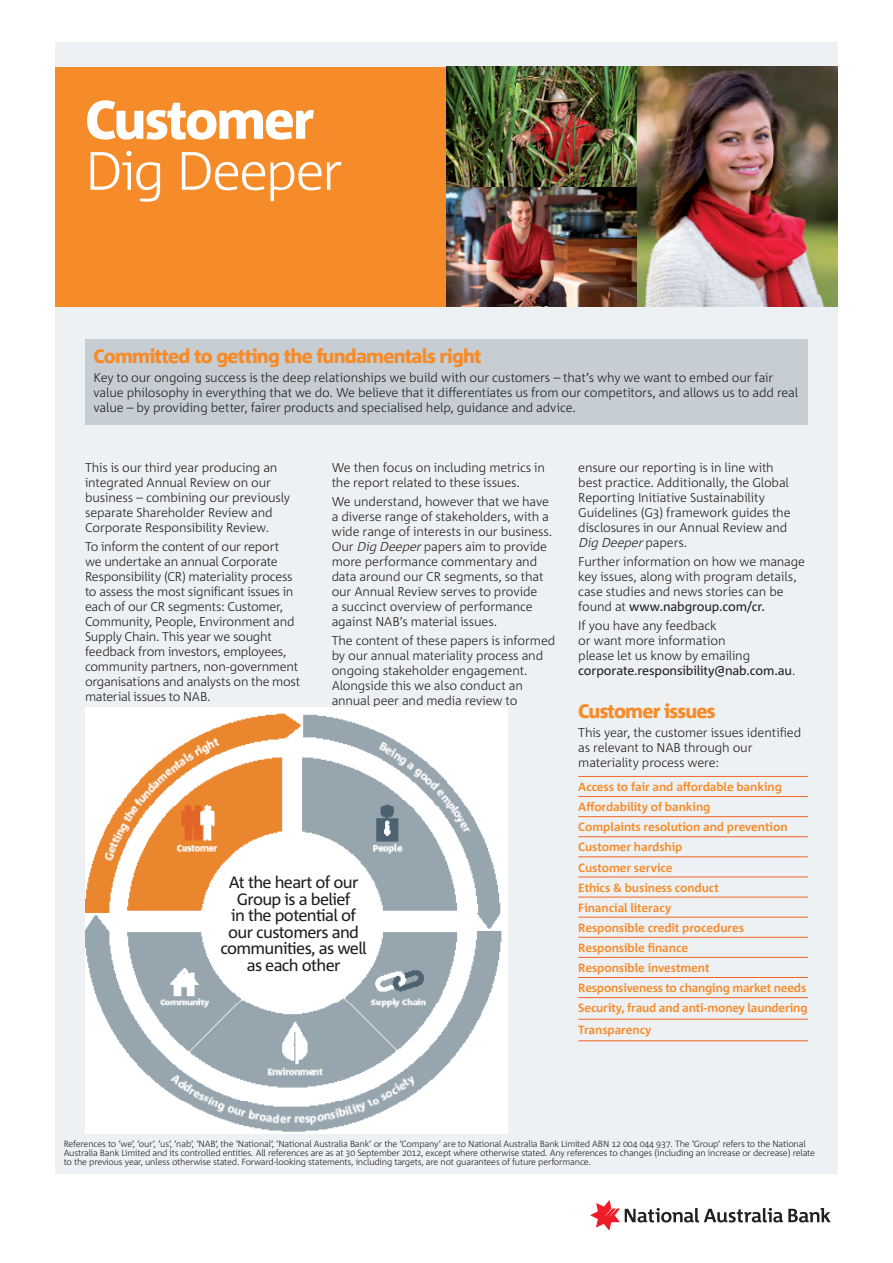
<style>
.page{position:relative;width:893px;height:1263px;background:#fff}
.page>*{position:absolute;margin:0;border:0;box-sizing:border-box;transform-origin:0 0}
.t1{font:300 54px "Corpid C1";letter-spacing:-.04em;color:#fff}
.t2{font:800 54px "Corpid C1";letter-spacing:-.04em;color:#fff}
.t3{font:800 19.5px "Corpid C1";letter-spacing:-.04em;color:#f68b29}
.t4{font:16.5px/16.5px "Corpid C1";letter-spacing:-.04em;color:#231f20;text-align:center}
.t5{font:300 12.75px/15px "Corpid C1";letter-spacing:-.015em;color:#231f20}
.t6{font:700 12px/20.1px "Corpid C1";letter-spacing:-.01em;color:#f68b29}
.t7{font:300 9px/9px "Corpid C1";letter-spacing:-.02em;color:#231f20}
.s1{font-style:italic}
.s2{font-weight:400}
</style>
<div class="page">
<div style="left:55px;top:43px;width:783px;height:1131px;background:#edf1f3"></div>
<div style="left:55px;top:67px;width:783px;height:239px;background:#f68b29"></div>
<svg style="left:590px;top:1200px;width:241px;height:30px"></svg>
<img style="left:446px;top:67px;width:392px;height:239px">
<hr style="left:578px;top:776px;width:230px;height:1px;background:#f36621">
<hr style="left:578px;top:796px;width:230px;height:1px;background:#f36621">
<hr style="left:578px;top:816px;width:230px;height:1px;background:#f36621">
<hr style="left:578px;top:836px;width:230px;height:1px;background:#f36621">
<hr style="left:578px;top:856px;width:230px;height:1px;background:#f36621">
<hr style="left:578px;top:877px;width:230px;height:1px;background:#f36621">
<hr style="left:578px;top:897px;width:230px;height:1px;background:#f36621">
<hr style="left:578px;top:917px;width:230px;height:1px;background:#f36621">
<hr style="left:578px;top:937px;width:230px;height:1px;background:#f36621">
<hr style="left:578px;top:957px;width:230px;height:1px;background:#f36621">
<hr style="left:578px;top:977px;width:230px;height:1px;background:#f36621">
<hr style="left:578px;top:997px;width:230px;height:1px;background:#f36621">
<hr style="left:578px;top:1019px;width:230px;height:1px;background:#f36621">
<hr style="left:578px;top:1040px;width:230px;height:1px;background:#f36621">
<img style="left:85px;top:707px;width:423px;height:427px">
<div style="left:85px;top:339px;width:723px;height:86px;background:#c6ced4"></div>
<h1 class="t2" style="left:85px;top:86px;width:231px">Customer</h1>
<h1 class="t1" style="left:85px;top:137px;width:259px">Dig Deeper</h1>
<h2 class="t3" style="left:94px;top:344px;width:390px">Committed to getting the fundamentals right</h2>
<p class="t5" style="left:94px;top:370px;width:706px">Key to our ongoing success is the deep relationships we build with our customers – that’s why we want to embed our fair value philosophy in everything that we do. We believe that it differentiates us from our competitors, and allows us to add real value – by providing better, fairer products and specialised help, guidance and advice.</p>
<p class="t5" style="left:85px;top:459px;width:207px">This is our third year producing an integrated Annual Review on our business – combining our previously separate Shareholder Review and Corporate Responsibility Review.</p>
<p class="t5" style="left:85px;top:539px;width:217px">To inform the content of our report<br>we undertake an annual Corporate Responsibility (CR) materiality process to assess the most significant issues in each of our CR segments: Customer, Community, People, Environment and Supply Chain. This year we sought feedback from investors, employees, community partners, non-government organisations and analysts on the most material issues to NAB.</p>
<p class="t5" style="left:332px;top:459px;width:215px">We then focus on including metrics in the report related to these issues.</p>
<p class="t5" style="left:332px;top:493px;width:222px">We understand, however that we have a diverse range of stakeholders, with a wide range of interests in our business.<br>Our <span class="s1">Dig Deeper</span>papers aim to provide more performance commentary and data around our CR segments, so that our Annual Review serves to provide<br>a succinct overview of performance against NAB’s material issues.</p>
<p class="t5" style="left:332px;top:633px;width:225px">The content of these papers is informed by our annual materiality process and ongoing stakeholder engagement.<br>Alongside this we also conduct an annual peer and media review to</p>
<p class="t4" style="left:220px;top:874px;width:148px">At the heart of our<br>Group is a belief<br>in the potential of our customers and communities, as well as each other</p>
<p class="t5" style="left:578px;top:459px;width:214px">ensure our reporting is in line with best practice. Additionally, the Global Reporting Initiative Sustainability Guidelines (G3) framework guides the disclosures in our Annual Review and <span class="s1">Dig Deeper</span>p a p e r s .</p>
<p class="t5" style="left:578px;top:554px;width:228px">Further information on how we manage key issues, along with program details, case studies and news stories can be found at <span class="s2">www.nabgroup.com/cr.</span></p>
<p class="t5" style="left:578px;top:618px;width:219px">If you have any feedback<br>or want more information<br>please let us know by emailing <span class="s2">corporate.responsibility@nab.com.au</span>.</p>
<h2 class="t3" style="left:578px;top:698px;width:139px">Customer issues</h2>
<p class="t5" style="left:578px;top:724px;width:224px">This year, the customer issues identified as relevant to NAB through our materiality process were:</p>
<p class="t6" style="left:578px;top:776px;width:231px">Access to fair and affordable banking<br>Affordability of banking<br>Complaints resolution and prevention<br>Customer hardship<br>Customer service<br>Ethics &amp; business conduct<br>Financial literacy<br>Responsible credit procedures<br>Responsible finance<br>Responsible investment<br>Responsiveness to changing market needs<br>Security, fraud and anti-money laundering</p>
<p class="t6" style="left:578px;top:1019px;width:75px">Transparency</p>
<p class="t7" style="left:64px;top:1139px;width:753px">References to ‘we’, ‘our’, ‘us’, ‘nab’, ‘NAB’, the ‘National’, ‘National Australia Bank’ or the ‘Company’ are to National Australia Bank Limited ABN 12 004 044 937. The ‘Group’ refers to the National<br>Australia Bank Limited and its controlled entities. All references are as at 30 September 2012, except where otherwise stated. Any references to changes (including an increase or decrease) relate to the previous year, unless otherwise stated. Forward-looking statements, including targets, are not guarantees of future performance.</p>
</div>
